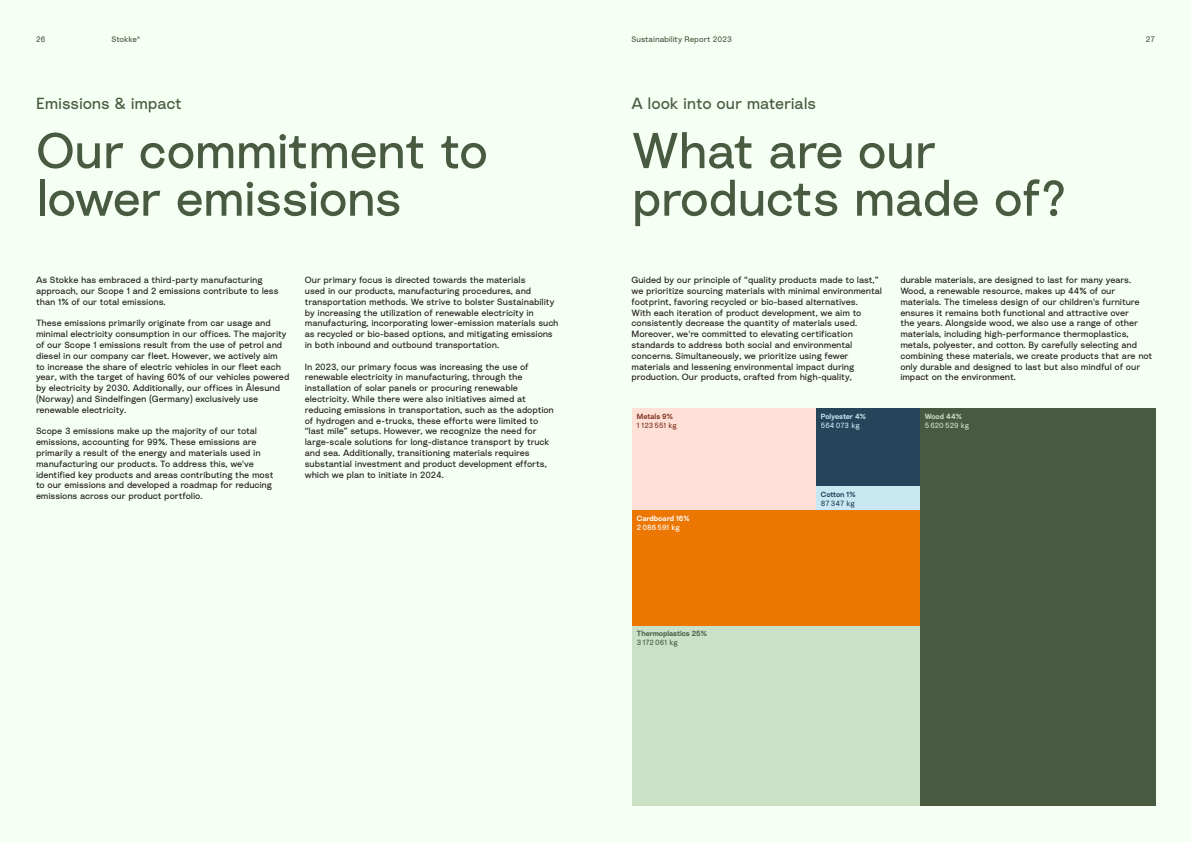
<style>
.page{position:relative;width:1191px;height:842px;background:#fff}
.page>*{position:absolute;margin:0;border:0;box-sizing:border-box;transform-origin:0 0}
.t1{font:50px/47.6px "Stokke";letter-spacing:-.02em;color:#485b41}
.t2{font:16px "Stokke";letter-spacing:-.01em;color:#485b41}
.t3{font:9px/10.8px "Stokke";letter-spacing:-.01em;color:#231f20}
.t4{font:8px "Stokke";letter-spacing:-.01em;color:#485b41}
.t5{font:600 7.5px "Stokke";letter-spacing:-.01em;color:#485b41}
.t6{font:600 7.5px "Stokke";color:#fff}
.t7{font:600 7.5px "Stokke";letter-spacing:-.015em;color:#c9e8f2}
.t8{font:7.5px "Stokke";color:#485b41}
.t9{font:7.5px "Stokke";color:#fff}
.t10{font:7.5px "Stokke";color:#cae1c5}
.t11{font:7.5px "Stokke";color:#7e3420}
.t12{font:7.5px "Stokke";color:#c9e8f2}
.t13{font:600 7.5px "Stokke";letter-spacing:-.025em;color:#26445a}
.t14{font:600 7.5px "Stokke";letter-spacing:-.01em;color:#7e3420}
.t15{font:7.5px "Stokke";color:#26445a}
.t16{font:600 7.5px "Stokke";color:#cae1c5}
</style>
<div class="page">
<div style="left:595px;top:0;width:596px;height:842px;background:#f5fff4"></div>
<div style="left:0;top:0;width:595px;height:842px;background:#f5fff4"></div>
<div style="left:816px;top:408px;width:103px;height:79px;background:#26445a"></div>
<div style="left:632px;top:408px;width:184px;height:102px;background:#ffe0d7"></div>
<div style="left:919px;top:408px;width:236px;height:398px;background:#485b41"></div>
<div style="left:632px;top:625px;width:287px;height:181px;background:#cae1c5"></div>
<div style="left:632px;top:510px;width:287px;height:115px;background:#ed7703"></div>
<div style="left:816px;top:487px;width:103px;height:23px;background:#c9e8f2"></div>
<p class="t4" style="left:36px;top:34px;width:11px">26</p>
<p class="t4" style="left:111px;top:34px;width:31px">Stokke®</p>
<p class="t4" style="left:631px;top:34px;width:102px">Sustainability Report 2023</p>
<p class="t4" style="left:1145px;top:34px;width:11px">27</p>
<h2 class="t2" style="left:36px;top:93px;width:147px">Emissions &amp; impact</h2>
<h1 class="t1" style="left:36px;top:125px;width:453px">Our commitment to lower emissions</h1>
<p class="t3" style="left:36px;top:274px;width:244px">As Stokke has embraced a third-party manufacturing approach, our Scope 1 and 2 emissions contribute to less than 1% of our total emissions.</p>
<p class="t3" style="left:36px;top:317px;width:255px">These emissions primarily originate from car usage and minimal electricity consumption in our offices. The majority of our Scope 1 emissions result from the use of petrol and diesel in our company car fleet. However, we actively aim<br>to increase the share of electric vehicles in our fleet each year, with the target of having 60% of our vehicles powered by electricity by 2030. Additionally, our offices in Ålesund (Norway) and Sindelfingen (Germany) exclusively use renewable electricity.</p>
<p class="t3" style="left:36px;top:425px;width:239px">Scope 3 emissions make up the majority of our total emissions, accounting for 99%. These emissions are primarily a result of the energy and materials used in manufacturing our products. To address this, we've identified key products and areas contributing the most to our emissions and developed a roadmap for reducing emissions across our product portfolio.</p>
<p class="t3" style="left:305px;top:274px;width:255px">Our primary focus is directed towards the materials<br>used in our products, manufacturing procedures, and transportation methods. We strive to bolster Sustainability by increasing the utilization of renewable electricity in manufacturing, incorporating lower-emission materials such as recycled or bio-based options, and mitigating emissions in both inbound and outbound transportation.</p>
<p class="t3" style="left:305px;top:361px;width:250px">In 2023, our primary focus was increasing the use of renewable electricity in manufacturing, through the installation of solar panels or procuring renewable electricity. While there were also initiatives aimed at reducing emissions in transportation, such as the adoption of hydrogen and e-trucks, these efforts were limited to “last mile” setups. However, we recognize the need for large-scale solutions for long-distance transport by truck and sea. Additionally, transitioning materials requires substantial investment and product development efforts, which we plan to initiate in 2024.</p>
<h2 class="t2" style="left:631px;top:93px;width:186px">A look into our materials</h2>
<h1 class="t1" style="left:631px;top:125px;width:436px">What are our products made of?</h1>
<p class="t3" style="left:631px;top:274px;width:252px">Guided by our principle of “quality products made to last,” we prioritize sourcing materials with minimal environmental footprint, favoring recycled or bio-based alternatives.<br>With each iteration of product development, we aim to consistently decrease the quantity of materials used.<br>Moreover, we're committed to elevating certification standards to address both social and environmental concerns. Simultaneously, we prioritize using fewer materials and lessening environmental impact during production. Our products, crafted from high-quality,</p>
<p class="t3" style="left:900px;top:274px;width:253px">durable materials, are designed to last for many years.<br>Wood, a renewable resource, makes up 44% of our materials. The timeless design of our children's furniture ensures it remains both functional and attractive over<br>the years. Alongside wood, we also use a range of other materials, including high-performance thermoplastics, metals, polyester, and cotton. By carefully selecting and combining these materials, we create products that are not only durable and designed to last but also mindful of our impact on the environment.</p>
<p class="t14" style="left:637px;top:411px;width:37px">Metals 9%</p>
<p class="t11" style="left:637px;top:420px;width:42px">1 123 551 kg</p>
<p class="t6" style="left:637px;top:513px;width:54px">Cardboard 16%</p>
<p class="t9" style="left:637px;top:522px;width:45px">2 086 591 kg</p>
<p class="t5" style="left:637px;top:628px;width:71px">Thermoplastics 25%</p>
<p class="t8" style="left:637px;top:637px;width:42px">3 172 061 kg</p>
<p class="t7" style="left:821px;top:411px;width:47px">Polyester 4%</p>
<p class="t12" style="left:821px;top:420px;width:40px">564 073 kg</p>
<p class="t13" style="left:821px;top:489px;width:36px">Cotton 1%</p>
<p class="t15" style="left:821px;top:498px;width:36px">87 347 kg</p>
<p class="t16" style="left:924px;top:411px;width:39px">Wood 44%</p>
<p class="t10" style="left:924px;top:420px;width:46px">5 620 529 kg</p>
</div>
